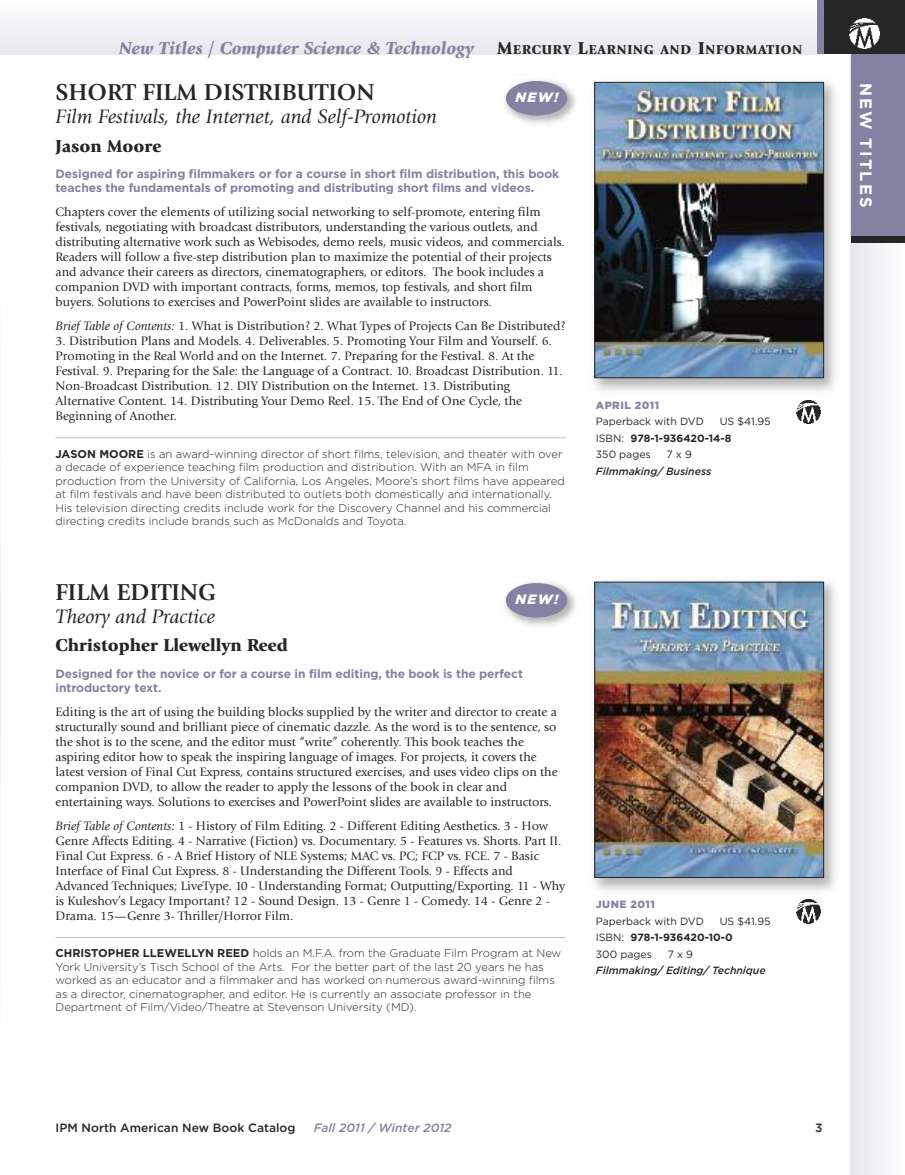
<style>
.page{position:relative;width:905px;height:1175px;background:#fff}
.page>*{position:absolute;margin:0;border:0;box-sizing:border-box;transform-origin:0 0}
.t1{font:700 24px "Giovanni";color:#272627}
.t2{font:italic 20.25px "Giovanni";color:#272627}
.t3{font:italic 900 18px "Giovanni";color:#8382a2}
.t4{font:900 18px "Giovanni";color:#272627}
.t5{font:700 16.5px "Gotham";letter-spacing:.125em;color:#fff}
.t6{font:900 13.5px "Giovanni";letter-spacing:.06em;color:#272627}
.t7{font:italic 900 13.5px "Gotham";letter-spacing:.1em;color:#fff}
.t8{font:12.75px/15px "Giovanni";color:#272627}
.t9{font:700 12px/14.2px "Gotham";letter-spacing:-.005em;color:#8382a2}
.t10{font:500 12px "Gotham";letter-spacing:.005em;color:#272627}
.t11{font:italic 500 12px "Gotham";letter-spacing:.005em;color:#8382a2}
.t12{font:300 11.25px/13.5px "Gotham";color:#272627}
.t13{font:10.5px/16.5px "Gotham";color:#272627}
.t14{font:italic 500 10.5px "Gotham";color:#272627}
.t15{font:900 10.5px "Gotham";letter-spacing:.05em;color:#8382a2}
.s1{font-size:18px}
.s2{font-style:italic}
.s3{font-weight:700}
</style>
<div class="page">
<hr style="left:0;top:243px;width:1px;height:837px;background:#f6f6f8">
<div style="left:0;top:0;width:824px;height:54px;background:#f3f2f6"></div>
<div style="left:817px;top:0;width:87px;height:54px;background:#8382a2"></div>
<div style="left:850px;top:0;width:54px;height:1174px;background:#f1f1f5"></div>
<div style="left:850px;top:0;width:54px;height:242px;background:#8382a2"></div>
<div style="left:850px;top:236px;width:54px;height:6px;background:#272627"></div>
<hr style="left:56px;top:437px;width:509px;height:1px;background:#c1c1d0">
<img style="left:594px;top:81px;width:241px;height:310px">
<img style="left:596px;top:84px;width:226px;height:292px">
<div style="left:594px;top:82px;width:230px;height:296px;border:1px solid #272627"></div>
<img style="left:796px;top:400px;width:24px;height:24px">
<hr style="left:56px;top:937px;width:509px;height:1px;background:#c1c1d0">
<img style="left:594px;top:581px;width:241px;height:310px">
<img style="left:596px;top:583px;width:226px;height:293px">
<div style="left:594px;top:581px;width:230px;height:297px;border:1px solid #272627"></div>
<img style="left:796px;top:900px;width:24px;height:23px">
<div style="left:824px;top:0;width:80px;height:54px;background:#272627"></div>
<img style="left:849px;top:19px;width:30px;height:30px">
<img style="left:505px;top:80px;width:71px;height:44px">
<div style="left:506px;top:81px;width:61px;height:35px;background:#8382a2;border-radius:50%"></div>
<img style="left:505px;top:582px;width:71px;height:44px">
<div style="left:506px;top:583px;width:61px;height:34px;background:#8382a2;border-radius:50%"></div>
<h3 class="t3" style="left:119px;top:41px;width:356px">New Titles / Computer Science &amp; Technology</h3>
<p class="t6" style="left:497px;top:44px;width:306px"><span class="s1">M</span>ERCURY <span class="s1">L</span>EARNING AND <span class="s1">I</span>NFORMATION</p>
<h1 class="t1" style="left:56px;top:83px;width:320px">SHORT FILM DISTRIBUTION</h1>
<h2 class="t2" style="left:56px;top:108px;width:383px">Film Festivals, the Internet, and Self-Promotion</h2>
<h3 class="t4" style="left:56px;top:139px;width:107px">Jason Moore</h3>
<p class="t9" style="left:56px;top:167px;width:505px">Designed for aspiring filmmakers or for a course in short film distribution, this book teaches the fundamentals of promoting and distributing short films and videos.</p>
<p class="t8" style="left:56px;top:205px;width:511px">Chapters cover the elements of utilizing social networking to self-promote, entering film festivals, negotiating with broadcast distributors, understanding the various outlets, and distributing alternative work such as Webisodes, demo reels, music videos, and commercials.<br>Readers will follow a five-step distribution plan to maximize the potential of their projects and advance their careers as directors, cinematographers, or editors. The book includes a companion DVD with important contracts, forms, memos, top festivals, and short film buyers. Solutions to exercises and PowerPoint slides are available to instructors.</p>
<p class="t8" style="left:56px;top:319px;width:511px"><span class="s2">Brief Table of Contents:</span> 1. What is Distribution? 2. What Types of Projects Can Be Distributed?</p>
<p class="t8" style="left:56px;top:334px;width:508px">3. Distribution Plans and Models. 4. Deliverables. 5. Promoting Your Film and Yourself. 6.<br>Promoting in the Real World and on the Internet. 7. Preparing for the Festival. 8. At the Festival. 9. Preparing for the Sale: the Language of a Contract. 10. Broadcast Distribution. 11.<br>Non-Broadcast Distribution. 12. DIY Distribution on the Internet. 13. Distributing Alternative Content. 14. Distributing Your Demo Reel. 15. The End of One Cycle, the Beginning of Another.</p>
<p class="t12" style="left:55px;top:448px;width:510px"><span class="s3">JASON MOORE</span> is an award-winning director of short films, television, and theater with over a decade of experience teaching film production and distribution. With an MFA in film production from the University of California, Los Angeles, Moore’s short films have appeared at film festivals and have been distributed to outlets both domestically and internationally.<br>His television directing credits include work for the Discovery Channel and his commercial directing credits include brands such as McDonalds and Toyota.</p>
<p class="t7" style="left:515px;top:93px;width:44px">NEW!</p>
<h1 class="t1" style="left:56px;top:582px;width:162px">FILM EDITING</h1>
<h2 class="t2" style="left:56px;top:608px;width:161px">Theory and Practice</h2>
<h3 class="t4" style="left:56px;top:638px;width:234px">Christopher Llewellyn Reed</h3>
<p class="t9" style="left:56px;top:667px;width:469px">Designed for the novice or for a course in film editing, the book is the perfect introductory text.</p>
<p class="t8" style="left:55px;top:705px;width:503px">Editing is the art of using the building blocks supplied by the writer and director to create a structurally sound and brilliant piece of cinematic dazzle. As the word is to the sentence, so the shot is to the scene, and the editor must “write” coherently. This book teaches the aspiring editor how to speak the inspiring language of images. For projects, it covers the latest version of Final Cut Express, contains structured exercises, and uses video clips on the companion DVD, to allow the reader to apply the lessons of the book in clear and entertaining ways. Solutions to exercises and PowerPoint slides are available to instructors.</p>
<p class="t8" style="left:56px;top:819px;width:511px"><span class="s2">Brief Table of Contents:</span> 1 - History of Film Editing. 2 - Different Editing Aesthetics. 3 - How Genre Affects Editing. 4 - Narrative (Fiction) vs. Documentary. 5 - Features vs. Shorts. Part II.<br>Final Cut Express. 6 - A Brief History of NLE Systems; MAC vs. PC; FCP vs. FCE. 7 - Basic Interface of Final Cut Express. 8 - Understanding the Different Tools. 9 - Effects and Advanced Techniques; LiveType. 10 - Understanding Format; Outputting/Exporting. 11 - Why is Kuleshov’s Legacy Important? 12 - Sound Design. 13 - Genre 1 - Comedy. 14 - Genre 2 - Drama. 15—Genre 3- Thriller/Horror Film.</p>
<p class="t12" style="left:56px;top:947px;width:507px"><span class="s3">CHRISTOPHER LLEWELLYN REED</span> holds an M.F.A. from the Graduate Film Program at New York University’s Tisch School of the Arts. For the better part of the last 20 years he has worked as an educator and a filmmaker and has worked on numerous award-winning films as a director, cinematographer, and editor. He is currently an associate professor in the Department of Film/Video/Theatre at Stevenson University (MD).</p>
<p class="t7" style="left:515px;top:595px;width:44px">NEW!</p>
<p class="t15" style="left:596px;top:401px;width:65px">APRIL 2011</p>
<p class="t13" style="left:596px;top:414px;width:109px">Paperback with DVD</p>
<p class="t13" style="left:596px;top:414px;width:176px;text-indent:124px">US $41.95<br>ISBN: <span class="s3">978-1-936420-14-8<br></span>350 pages</p>
<p class="t13" style="left:666px;top:447px;width:27px">7x9</p>
<p class="t14" style="left:596px;top:467px;width:117px">Filmmaking/ Business</p>
<p class="t15" style="left:596px;top:901px;width:61px">JUNE 2011</p>
<p class="t13" style="left:596px;top:913px;width:109px">Paperback with DVD</p>
<p class="t13" style="left:596px;top:913px;width:176px;text-indent:124px">US $41.95<br>ISBN: <span class="s3">978-1-936420-10-0<br></span>300 pages</p>
<p class="t13" style="left:667px;top:946px;width:27px">7x9</p>
<p class="t14" style="left:596px;top:967px;width:171px">Filmmaking/ Editing/ Technique</p>
<p class="t5" style="left:871px;top:82px;width:126px;rotate:90deg">NEW TITLES</p>
<p class="t10" style="left:56px;top:1123px;width:241px">IPM North American New Book Catalog</p>
<p class="t11" style="left:314px;top:1123px;width:139px">Fall 2011 / Winter 2012</p>
<p class="t10" style="left:815px;top:1123px;width:9px">3</p>
</div>
